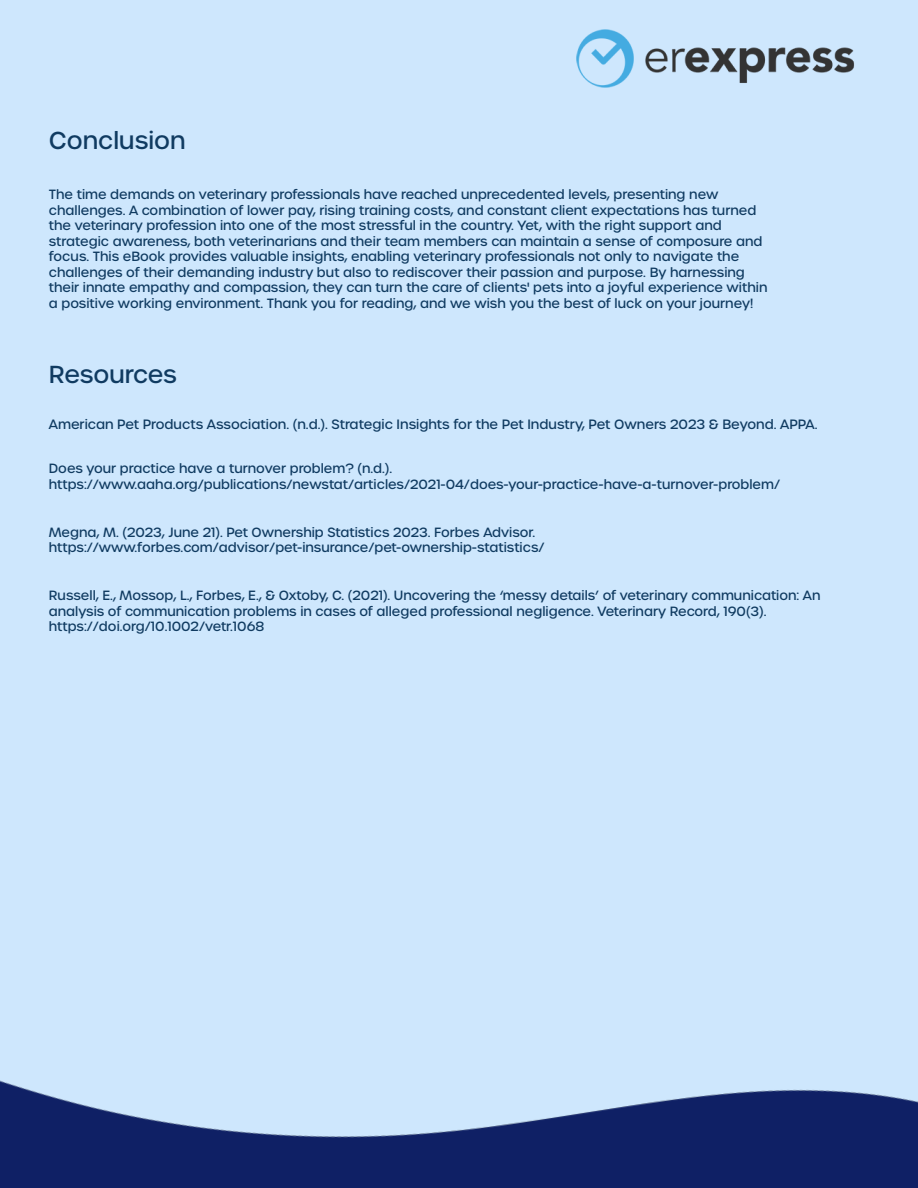
<style>
.page{position:relative;width:918px;height:1188px;background:#cee7fd}
.page>*{position:absolute;margin:0;border:0;box-sizing:border-box;transform-origin:0 0}
.t1{font:500 23.7px "Urbane";color:#103b61}
.t2{font:500 13.05px "Urbane";color:#103b61}
.t3{font:500 12.9px/15.6px "Urbane";color:#103b61}
</style>
<div class="page">
<img style="left:0;top:1080px;width:918px;height:108px">
<img style="left:576px;top:29px;width:279px;height:59px">
<h1 class="t1" style="left:49px;top:125px;width:138px">Conclusion</h1>
<p class="t3" style="left:49px;top:187px;width:720px">The time demands on veterinary professionals have reached unprecedented levels, presenting new challenges. A combination of lower pay, rising training costs, and constant client expectations has turned the veterinary profession into one of the most stressful in the country. Yet, with the right support and strategic awareness, both veterinarians and their team members can maintain a sense of composure and focus. This eBook provides valuable insights, enabling veterinary professionals not only to navigate the challenges of their demanding industry but also to rediscover their passion and purpose. By harnessing their innate empathy and compassion, they can turn the care of clients' pets into a joyful experience within a positive working environment. Thank you for reading, and we wish you the best of luck on your journey!</p>
<h1 class="t1" style="left:49px;top:359px;width:129px">Resources</h1>
<p class="t2" style="left:49px;top:416px;width:770px">American Pet Products Association. (n.d.). Strategic Insights for the Pet Industry, Pet Owners 2023 &amp; Beyond. APPA.</p>
<p class="t3" style="left:49px;top:461px;width:733px">Does your practice have a turnover problem? (n.d.). https://www.aaha.org/publications/newstat/articles/2021-04/does-your-practice-have-a-turnover-problem/</p>
<p class="t3" style="left:49px;top:524px;width:497px">Megna, M. (2023, June 21). Pet Ownership Statistics 2023. Forbes Advisor. https://www.forbes.com/advisor/pet-insurance/pet-ownership-statistics/</p>
<p class="t3" style="left:49px;top:588px;width:773px">Russell, E., Mossop, L., Forbes, E., &amp; Oxtoby, C. (2021). Uncovering the ‘messy details’ of veterinary communication: An analysis of communication problems in cases of alleged professional negligence. Veterinary Record, 190(3). https://doi.org/10.1002/vetr.1068</p>
</div>
